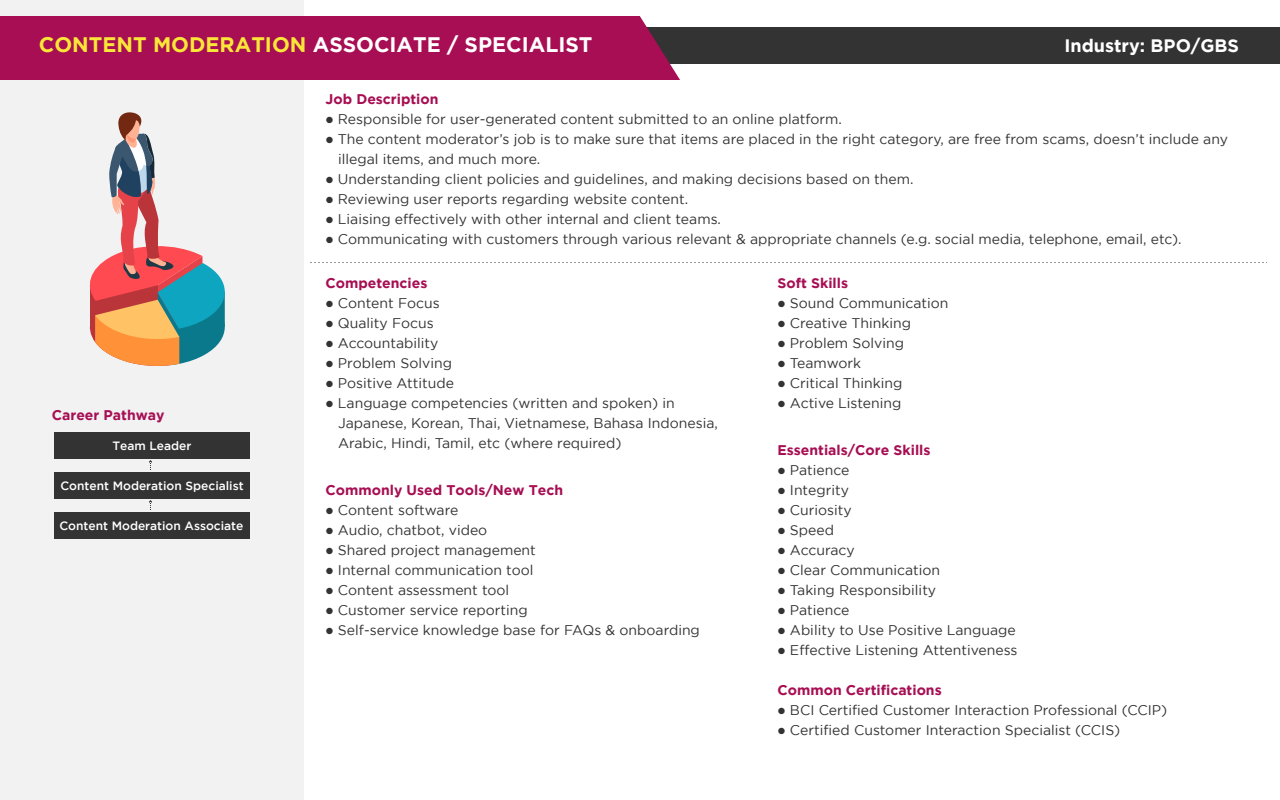
<style>
.page{position:relative;width:1280px;height:800px;background:#fff}
.page>*{position:absolute;margin:0;border:0;box-sizing:border-box;transform-origin:0 0}
.t1{font:700 21px "Gotham";color:#fff}
.t2{font:700 18px "Gotham";color:#fff}
.t3{font:14px/20px "Gotham";color:#333}
.t4{font:700 14px "Gotham";color:#a70e53}
.t5{font:500 12px "Gotham";color:#fff}
.s1{color:#f9e638}
</style>
<div class="page">
<div style="left:0;top:0;width:304px;height:800px;background:#f2f2f2"></div>
<svg style="left:310px;top:262px;width:957px;height:1px"></svg>
<div style="left:265px;top:27px;width:1015px;height:37px;background:#333"></div>
<div style="left:54px;top:432px;width:196px;height:27px;background:#333"></div>
<div style="left:54px;top:472px;width:196px;height:27px;background:#333"></div>
<div style="left:54px;top:512px;width:196px;height:27px;background:#333"></div>
<svg style="left:149px;top:460px;width:3px;height:10px"></svg>
<svg style="left:149px;top:500px;width:3px;height:10px"></svg>
<div style="left:0;top:16px;width:680px;height:64px;background:#a70e53"></div>
<svg style="left:89px;top:112px;width:136px;height:254px"></svg>
<h1 class="t1" style="left:39px;top:33px;width:555px"><span class="s1">CONTENT MODERATION</span> ASSOCIATE / SPECIALIST</h1>
<p class="t2" style="left:1064px;top:35px;width:176px">Industry: BPO/GBS</p>
<p class="t4" style="left:52px;top:406px;width:114px">Career Pathway</p>
<p class="t5" style="left:112px;top:438px;width:81px">Team Leader</p>
<p class="t5" style="left:60px;top:478px;width:185px">Content Moderation Specialist</p>
<p class="t5" style="left:59px;top:518px;width:186px">Content Moderation Associate</p>
<p class="t4" style="left:326px;top:91px;width:114px">Job Description</p>
<p class="t3" style="left:326px;top:109px;width:518px">● Responsible for user-generated content submitted to an online platform.</p>
<p class="t3" style="left:338px;top:129px;width:891px;text-indent:-13px">● The content moderator’s job is to make sure that items are placed in the right category, are free from scams, doesn’t include any illegal items, and much more.</p>
<p class="t3" style="left:326px;top:169px;width:589px">● Understanding client policies and guidelines, and making decisions based on them.</p>
<p class="t3" style="left:326px;top:189px;width:364px">● Reviewing user reports regarding website content.</p>
<p class="t3" style="left:326px;top:209px;width:397px">● Liaising effectively with other internal and client teams.</p>
<p class="t3" style="left:326px;top:229px;width:858px">● Communicating with customers through various relevant &amp; appropriate channels (e.g. social media, telephone, email, etc).</p>
<p class="t4" style="left:326px;top:275px;width:103px">Competencies</p>
<p class="t3" style="left:326px;top:293px;width:116px">● Content Focus</p>
<p class="t3" style="left:326px;top:313px;width:110px">● Quality Focus</p>
<p class="t3" style="left:326px;top:333px;width:115px">● Accountability</p>
<p class="t3" style="left:326px;top:353px;width:128px">● Problem Solving</p>
<p class="t3" style="left:326px;top:373px;width:130px">● Positive Attitude</p>
<p class="t3" style="left:338px;top:393px;width:381px;text-indent:-13px">● Language competencies (written and spoken) in<br>Japanese, Korean, Thai, Vietnamese, Bahasa Indonesia,<br>Arabic, Hindi, Tamil, etc (where required)</p>
<p class="t4" style="left:326px;top:482px;width:239px">Commonly Used Tools/New Tech</p>
<p class="t3" style="left:326px;top:500px;width:134px">● Content software</p>
<p class="t3" style="left:326px;top:520px;width:163px">● Audio, chatbot, video</p>
<p class="t3" style="left:326px;top:540px;width:212px">● Shared project management</p>
<p class="t3" style="left:326px;top:560px;width:209px">● Internal communication tool</p>
<p class="t3" style="left:326px;top:580px;width:185px">● Content assessment tool</p>
<p class="t3" style="left:326px;top:600px;width:204px">● Customer service reporting</p>
<p class="t3" style="left:326px;top:620px;width:376px">● Self-service knowledge base for FAQs &amp; onboarding</p>
<p class="t4" style="left:778px;top:275px;width:72px">Soft Skills</p>
<p class="t3" style="left:778px;top:293px;width:172px">● Sound Communication</p>
<p class="t3" style="left:778px;top:313px;width:135px">● Creative Thinking</p>
<p class="t3" style="left:778px;top:333px;width:128px">● Problem Solving</p>
<p class="t3" style="left:778px;top:353px;width:85px">● Teamwork</p>
<p class="t3" style="left:778px;top:373px;width:126px">● Critical Thinking</p>
<p class="t3" style="left:778px;top:393px;width:125px">● Active Listening</p>
<p class="t4" style="left:778px;top:442px;width:154px">Essentials/Core Skills</p>
<p class="t3" style="left:778px;top:460px;width:73px">● Patience</p>
<p class="t3" style="left:778px;top:480px;width:73px">● Integrity</p>
<p class="t3" style="left:778px;top:500px;width:76px">● Curiosity</p>
<p class="t3" style="left:778px;top:520px;width:58px">● Speed</p>
<p class="t3" style="left:778px;top:540px;width:79px">● Accuracy</p>
<p class="t3" style="left:778px;top:560px;width:164px">● Clear Communication</p>
<p class="t3" style="left:778px;top:580px;width:160px">● Taking Responsibility</p>
<p class="t3" style="left:778px;top:600px;width:73px">● Patience</p>
<p class="t3" style="left:778px;top:620px;width:240px">● Ability to Use Positive Language</p>
<p class="t3" style="left:778px;top:640px;width:241px">● Effective Listening Attentiveness</p>
<p class="t4" style="left:778px;top:682px;width:166px">Common Certifications</p>
<p class="t3" style="left:778px;top:700px;width:391px">● BCI Certified Customer Interaction Professional (CCIP)</p>
<p class="t3" style="left:778px;top:720px;width:344px">● Certified Customer Interaction Specialist (CCIS)</p>
</div>
